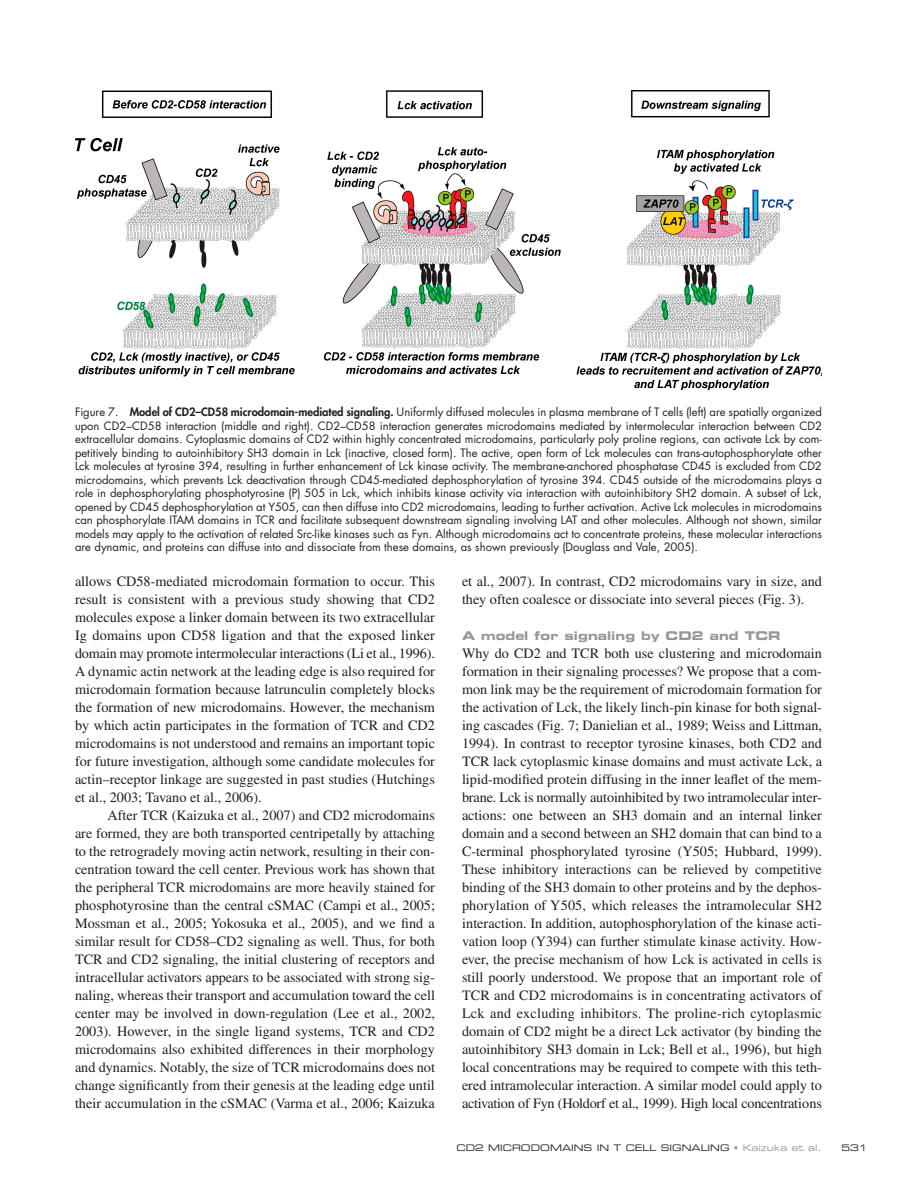
<style>
.page{position:relative;width:918px;height:1188px;background:#fff}
.page>*{position:absolute;margin:0;border:0;box-sizing:border-box;transform-origin:0 0}
.t1{font:14.25px/18px "Times LT Std";color:#231f20;text-align:justify}
.t2{font:12px "Eurostile LT Std Bold Ex 2";letter-spacing:.005em;color:#949698}
.t3{font:11.25px/13.5px "Futura Std";color:#231f20;text-align:justify}
.t4{font:9px "Eurostile LT Std Ex 2";color:#231f20}
.s1{font-weight:800}
.s2{color:#949698}
</style>
<div class="page">
<img style="left:75px;top:90px;width:747px;height:299px">
<p class="t3" style="left:75px;top:405px;width:749px">Figure 7. <span class="s1">Model of CD2–CD58 microdomain-mediated signaling.</span> Uniformly diffused molecules in plasma membrane of T cells (left) are spatially organized upon CD2–CD58 interaction (middle and right). CD2–CD58 interaction generates microdomains mediated by intermolecular interaction between CD2 extracellular domains. Cytoplasmic domains of CD2 within highly concentrated microdomains, particularly poly proline regions, can activate Lck by com&shy;petitively binding to autoinhibitory SH3 domain in Lck (inactive, closed form). The active, open form of Lck molecules can trans-autophosphorylate other Lck molecules at tyrosine 394, resulting in further enhancement of Lck kinase activity. The membrane-anchored phosphatase CD45 is excluded from CD2 microdomains, which prevents Lck deactivation through CD45-mediated dephosphorylation of tyrosine 394. CD45 outside of the microdomains plays a role in dephosphorylating phosphotyrosine (P) 505 in Lck, which inhibits kinase activity via interaction with autoinhibitory SH2 domain. A subset of Lck, opened by CD45 dephosphorylation at Y505, can then diffuse into CD2 microdomains, leading to further activation. Active Lck molecules in microdomains can phosphorylate ITAM domains in TCR and facilitate subsequent downstream signaling involving LAT and other molecules. Although not shown, similar models may apply to the activation of related Src-like kinases such as Fyn. Although microdomains act to concentrate proteins, these molecular interactions are dynamic, and proteins can diffuse into and dissociate from these domains, as shown previously (Douglass and Vale, 2005).</p>
<p class="t1" style="left:75px;top:572px;width:362px">allows CD58-mediated microdomain formation to occur. This result is consistent with a previous study showing that CD2 molecules expose a linker domain between its two extracellular Ig domains upon CD58 ligation and that the exposed linker domain may promote intermolecular interactions (Li et al., 1996).<br>A dynamic actin network at the leading edge is also required for microdomain formation because latrunculin completely blocks the formation of new microdomains. However, the mechanism by which actin participates in the formation of TCR and CD2 microdomains is not understood and remains an important topic for future investigation, although some candidate molecules for actin–receptor linkage are suggested in past studies (Hutchings et al., 2003; Tavano et al., 2006).</p>
<p class="t1" style="left:75px;top:806px;width:362px;text-indent:32px">After TCR (Kaizuka et al., 2007) and CD2 microdomains are formed, they are both transported centripetally by attaching to the retrogradely moving actin network, resulting in their con&shy;centration toward the cell center. Previous work has shown that the peripheral TCR microdomains are more heavily stained for phosphotyrosine than the central cSMAC (Campi et al., 2005; Mossman et al., 2005; Yokosuka et al., 2005), and we find a similar result for CD58–CD2 signaling as well. Thus, for both TCR and CD2 signaling, the initial clustering of receptors and intracellular activators appears to be associated with strong sig&shy;naling, whereas their transport and accumulation toward the cell center may be involved in down-regulation (Lee et al., 2002, 2003). However, in the single ligand systems, TCR and CD2 microdomains also exhibited differences in their morphology and dynamics. Notably, the size of TCR microdomains does not change significantly from their genesis at the leading edge until their accumulation in the cSMAC (Varma et al., 2006; Kaizuka</p>
<p class="t1" style="left:462px;top:572px;width:362px">et al., 2007). In contrast, CD2 microdomains vary in size, and they often coalesce or dissociate into several pieces (Fig. 3).</p>
<p class="t2" style="left:462px;top:627px;width:320px">A model for signaling by CD2 and TCR</p>
<p class="t1" style="left:462px;top:644px;width:362px">Why do CD2 and TCR both use clustering and microdomain formation in their signaling processes? We propose that a com&shy;mon link may be the requirement of microdomain formation for the activation of Lck, the likely linch-pin kinase for both signal&shy;ing cascades (Fig. 7; Danielian et al., 1989; Weiss and Littman, 1994). In contrast to receptor tyrosine kinases, both CD2 and TCR lack cytoplasmic kinase domains and must activate Lck, a lipid-modified protein diffusing in the inner leaflet of the mem&shy;brane. Lck is normally autoinhibited by two intramolecular inter&shy;actions: one between an SH3 domain and an internal linker domain and a second between an SH2 domain that can bind to a C-terminal phosphorylated tyrosine (Y505; Hubbard, 1999).<br>These inhibitory interactions can be relieved by competitive binding of the SH3 domain to other proteins and by the dephos&shy;phorylation of Y505, which releases the intramolecular SH2 interaction. In addition, autophosphorylation of the kinase acti&shy;vation loop (Y394) can further stimulate kinase activity. How&shy;ever, the precise mechanism of how Lck is activated in cells is still poorly understood. We propose that an important role of TCR and CD2 microdomains is in concentrating activators of Lck and excluding inhibitors. The proline-rich cytoplasmic domain of CD2 might be a direct Lck activator (by binding the autoinhibitory SH3 domain in Lck; Bell et al., 1996), but high local concentrations may be required to compete with this teth&shy;ered intramolecular interaction. A similar model could apply to activation of Fyn (Holdorf et al., 1999). High local concentrations</p>
<p class="t4" style="left:457px;top:1142px;width:367px">CD2 MICRODOMAINS IN T CELL SIGNALING <span class="s2">• Kaizuka et al.</span></p>
<p class="t4" style="left:842px;top:1142px;width:28px">531</p>
</div>
